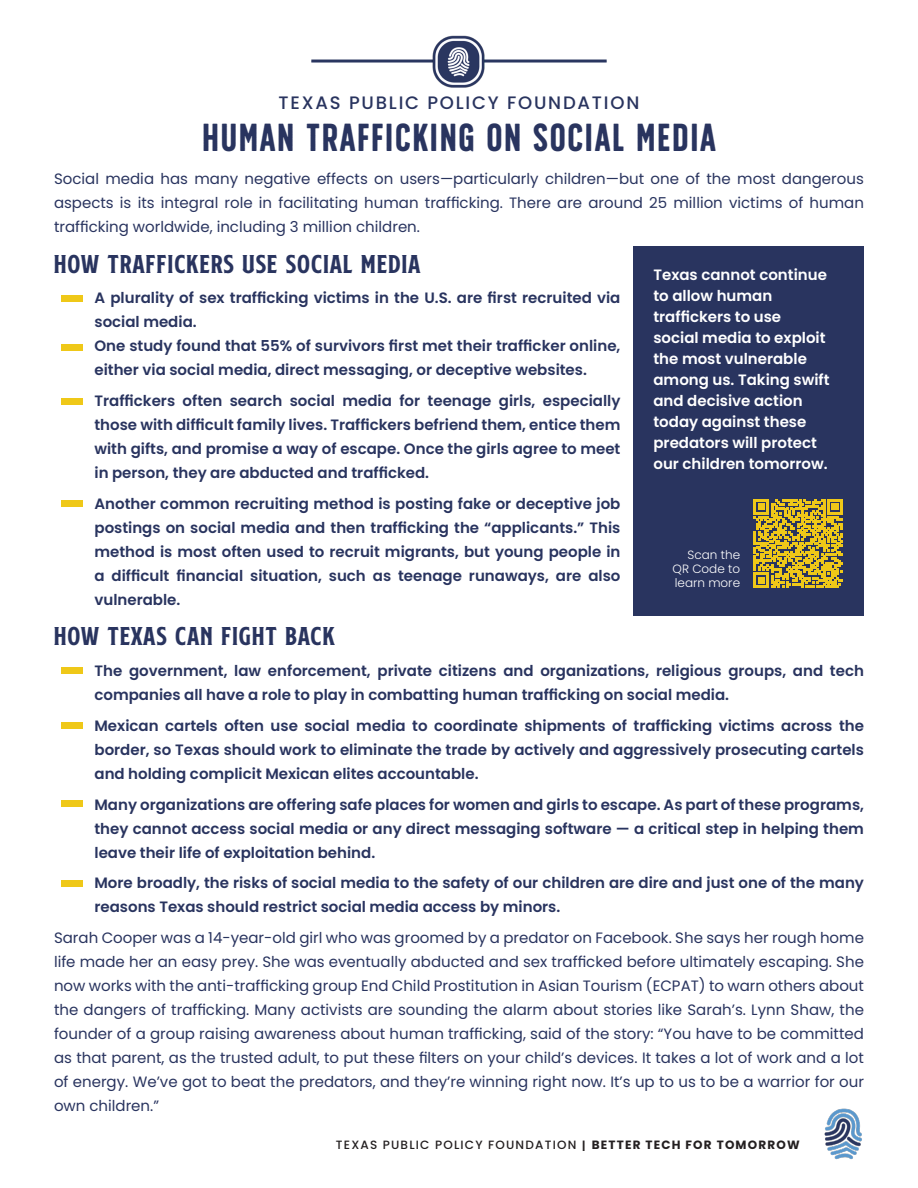
<style>
.page{position:relative;width:918px;height:1188px;background:#fff}
.page>*{position:absolute;margin:0;border:0;box-sizing:border-box;transform-origin:0 0}
.t1{font:39px "SS Nickson Six";letter-spacing:.025em;color:#29345f}
.t2{font:30px "SS Nickson One";letter-spacing:.05em;color:#29345f}
.t3{font:500 18px "Poppins";letter-spacing:.1em;color:#29345f}
.t4{font:600 15px/24px "Poppins";color:#29345f}
.t5{font:15px/24px "Poppins";color:#29345f;text-align:justify}
.t6{font:600 15px/21px "Poppins";color:#fff}
.t7{font:500 12px "Poppins";letter-spacing:.1em;color:#231f20}
.t8{font:300 12px "Poppins";color:#fff}
.s1{font-size:15px}
.s2{font-weight:700}
</style>
<div class="page">
<div style="left:62px;top:344px;width:21px;height:6px;background:#efc818"></div>
<div style="left:62px;top:295px;width:21px;height:7px;background:#efc818"></div>
<div style="left:62px;top:398px;width:21px;height:7px;background:#efc818"></div>
<div style="left:62px;top:880px;width:21px;height:7px;background:#efc818"></div>
<div style="left:62px;top:500px;width:21px;height:7px;background:#efc818"></div>
<hr style="left:311px;top:60px;width:296px;height:3px;background:#2a3660">
<img style="left:426px;top:35px;width:66px;height:53px">
<img style="left:824px;top:1108px;width:38px;height:52px">
<div style="left:62px;top:668px;width:21px;height:6px;background:#efc818"></div>
<div style="left:62px;top:723px;width:21px;height:6px;background:#efc818"></div>
<div style="left:62px;top:800px;width:21px;height:7px;background:#efc818"></div>
<div style="left:634px;top:246px;width:230px;height:370px;background:#29345f"></div>
<svg style="left:754px;top:499px;width:89px;height:89px"></svg>
<p class="t3" style="left:279px;top:92px;width:362px">TEXAS PUBLIC POLICY FOUNDATION</p>
<p class="t1" style="left:202px;top:113px;width:516px">HUMAN TRAFFICKING ON SOCIAL MEDIA</p>
<p class="t5" style="left:54px;top:167px;width:812px">Social media has many negative effects on users—particularly children—but one of the most dangerous aspects is its integral role in facilitating human trafficking. There are around 25 million victims of human trafficking worldwide, including 3 million children.</p>
<p class="t2" style="left:54px;top:242px;width:368px">HOW TRAFFICKERS USE SOCIAL MEDIA</p>
<p class="t4" style="left:94px;top:286px;width:527px">A plurality of sex trafficking victims in the U.S. are first recruited via social media.</p>
<p class="t4" style="left:94px;top:334px;width:527px">One study found that 55% of survivors first met their trafficker online, either via social media, direct messaging, or deceptive websites.</p>
<p class="t4" style="left:94px;top:389px;width:527px;text-align:justify">Traffickers often search social media for teenage girls, especially those with difficult family lives. Traffickers befriend them, entice them with gifts, and promise a way of escape. Once the girls agree to meet in person, they are abducted and trafficked.</p>
<p class="t4" style="left:94px;top:492px;width:527px;text-align:justify">Another common recruiting method is posting fake or deceptive job postings on social media and then trafficking the “applicants.” This method is most often used to recruit migrants, but young people in a difficult financial situation, such as teenage runaways, are also vulnerable.</p>
<p class="t2" style="left:54px;top:614px;width:282px">HOW TEXAS CAN FIGHT BACK</p>
<p class="t4" style="left:94px;top:659px;width:771px">The government, law enforcement, private citizens and organizations, religious groups, and tech companies all have a role to play in combatting human trafficking on social media.</p>
<p class="t4" style="left:94px;top:714px;width:771px;text-align:justify">Mexican cartels often use social media to coordinate shipments of trafficking victims across the border, so Texas should work to eliminate the trade by actively and aggressively prosecuting cartels and holding complicit Mexican elites accountable.</p>
<p class="t4" style="left:94px;top:792px;width:771px;text-align:justify">Many organizations are offering safe places for women and girls to escape. As part of these programs, they cannot access social media or any direct messaging software — a critical step in helping them leave their life of exploitation behind.</p>
<p class="t4" style="left:94px;top:871px;width:771px">More broadly, the risks of social media to the safety of our children are dire and just one of the many reasons Texas should restrict social media access by minors.</p>
<p class="t5" style="left:54px;top:926px;width:812px">Sarah Cooper was a 14-year-old girl who was groomed by a predator on Facebook. She says her rough home life made her an easy prey. She was eventually abducted and sex trafficked before ultimately escaping. She now works with the anti-trafficking group End Child Prostitution in Asian Tourism (ECPAT) to warn others about the dangers of trafficking. Many activists are sounding the alarm about stories like Sarah’s. Lynn Shaw, the founder of a group raising awareness about human trafficking, said of the story: “You have to be committed as that parent, as the trusted adult, to put these filters on your child’s devices. It takes a lot of work and a lot of energy. We’ve got to beat the predators, and they’re winning right now. It’s up to us to be a warrior for our own children.”</p>
<p class="t6" style="left:653px;top:264px;width:178px">Texas cannot continue to allow human traffickers to use social media to exploit the most vulnerable among us. Taking swift and decisive action today against these predators will protect our children tomorrow.</p>
<p class="t8" style="left:688px;top:547px;width:54px">Scan the</p>
<p class="t8" style="left:673px;top:562px;width:69px">QR Code to</p>
<p class="t8" style="left:675px;top:576px;width:67px">learn more</p>
<p class="t7" style="left:336px;top:1138px;width:465px">TEXAS PUBLIC POLICY FOUNDATION <span class="s1">I</span> <span class="s2">BETTER TECH FOR TOMORROW</span></p>
</div>
